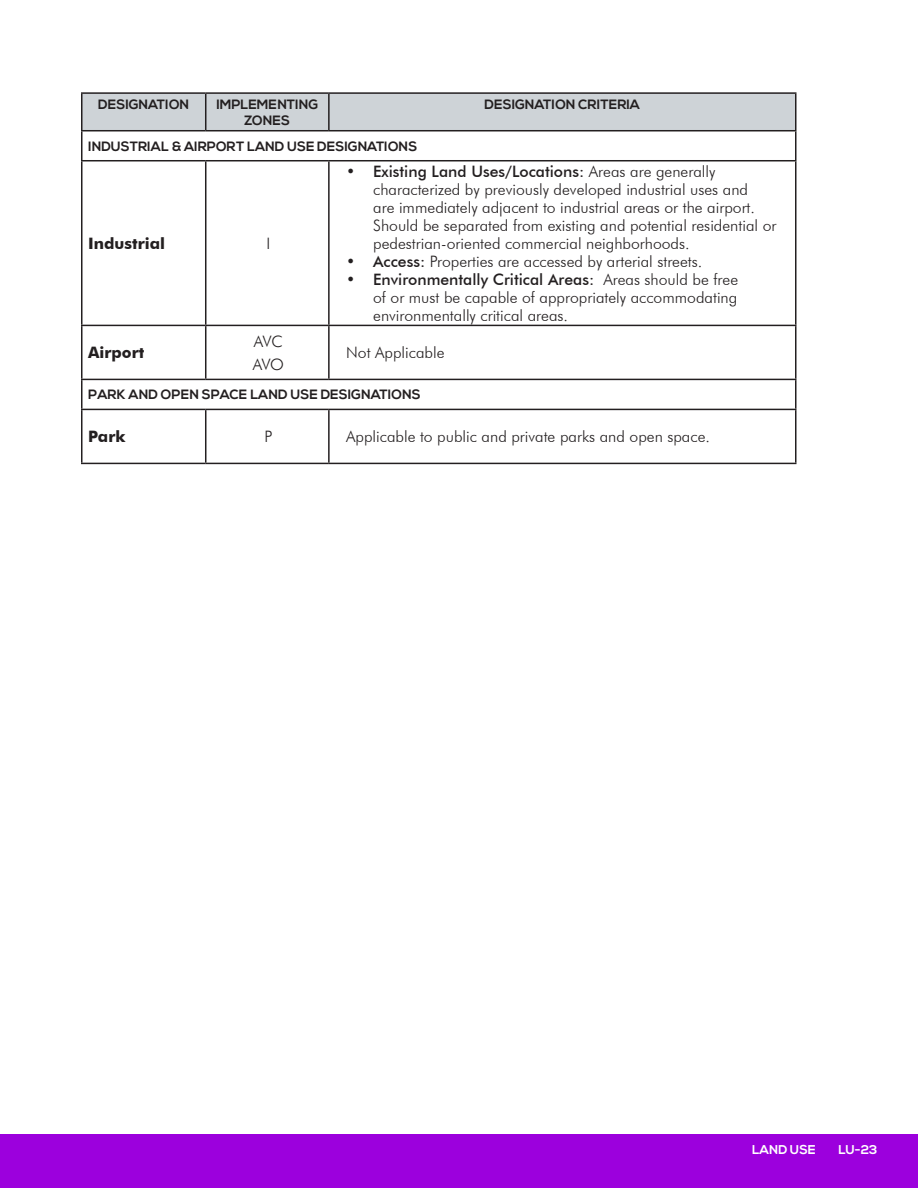
<style>
.page{position:relative;width:918px;height:1188px;background:#fff}
.page>*{position:absolute;margin:0;border:0;box-sizing:border-box;transform-origin:0 0}
.CellBodyC{font:300 15.75px/18px "Futura BT";color:#231f20}
.CellPol_No{font:700 15.75px "Futura BT";color:#231f20}
.CellBody{font:300 15.75px "Futura BT";letter-spacing:-.015em;color:#231f20}
.CellTitle{font:700 13.5px/15.6px "Nexa";color:#231f20;text-align:center}
.t1{font:700 12.75px "Nexa";color:#fff}
.s1{font-weight:500}
</style>
<div class="page">
<div style="left:0;top:1134px;width:918px;height:54px;background:#9c00dd"></div>
<hr style="left:81px;top:92px;width:125px;height:2px;background:#231f20">
<hr style="left:206px;top:92px;width:123px;height:2px;background:#231f20">
<hr style="left:329px;top:92px;width:468px;height:2px;background:#231f20">
<hr style="left:329px;top:130px;width:468px;height:1px;background:#231f20">
<svg style="left:81px;top:93px;width:715px;height:67px"></svg>
<hr style="left:81px;top:160px;width:125px;height:1px;background:#231f20">
<hr style="left:81px;top:161px;width:1px;height:164px;background:#231f20">
<hr style="left:206px;top:160px;width:123px;height:1px;background:#231f20">
<hr style="left:205px;top:161px;width:1px;height:164px;background:#231f20">
<hr style="left:329px;top:160px;width:468px;height:1px;background:#231f20">
<hr style="left:328px;top:161px;width:2px;height:164px;background:#231f20">
<hr style="left:795px;top:161px;width:1px;height:164px;background:#231f20">
<hr style="left:81px;top:325px;width:125px;height:1px;background:#231f20">
<hr style="left:81px;top:326px;width:1px;height:53px;background:#231f20">
<hr style="left:206px;top:325px;width:123px;height:1px;background:#231f20">
<hr style="left:205px;top:326px;width:1px;height:53px;background:#231f20">
<hr style="left:329px;top:325px;width:468px;height:1px;background:#231f20">
<hr style="left:328px;top:326px;width:2px;height:53px;background:#231f20">
<hr style="left:795px;top:326px;width:1px;height:53px;background:#231f20">
<hr style="left:81px;top:379px;width:125px;height:1px;background:#231f20">
<svg style="left:81px;top:380px;width:1px;height:29px"></svg>
<hr style="left:206px;top:379px;width:123px;height:1px;background:#231f20">
<hr style="left:329px;top:379px;width:468px;height:1px;background:#231f20">
<svg style="left:795px;top:380px;width:1px;height:29px"></svg>
<hr style="left:81px;top:409px;width:125px;height:1px;background:#231f20">
<hr style="left:81px;top:410px;width:1px;height:53px;background:#231f20">
<hr style="left:206px;top:409px;width:123px;height:1px;background:#231f20">
<hr style="left:205px;top:410px;width:1px;height:53px;background:#231f20">
<hr style="left:329px;top:409px;width:468px;height:1px;background:#231f20">
<hr style="left:328px;top:410px;width:2px;height:53px;background:#231f20">
<hr style="left:795px;top:410px;width:1px;height:53px;background:#231f20">
<hr style="left:81px;top:463px;width:125px;height:1px;background:#231f20">
<hr style="left:206px;top:463px;width:123px;height:1px;background:#231f20">
<hr style="left:329px;top:463px;width:468px;height:1px;background:#231f20">
<p class="CellTitle" style="left:98px;top:97px;width:93px">DESIGNATION</p>
<p class="CellTitle" style="left:216px;top:97px;width:103px">IMPLEMENTING<br>ZONES</p>
<p class="CellTitle" style="left:485px;top:97px;width:157px">DESIGNATION CRITERIA</p>
<p class="CellTitle" style="left:88px;top:139px;width:331px">INDUSTRIAL &amp; AIRPORT LAND USE DESIGNATIONS</p>
<p class="CellPol_No" style="left:88px;top:234px;width:78px">Industrial</p>
<p class="CellBody" style="left:266px;top:234px;width:5px">I</p>
<p class="CellBodyC" style="left:373px;top:162px;width:405px;text-indent:-27px"><span class="s1">• Existing Land Uses/Locations:</span> Areas are generally characterized by previously developed industrial uses and<br>are immediately adjacent to industrial areas or the airport.<br>Should be separated from existing and potential residential or pedestrian-oriented commercial neighborhoods.</p>
<p class="CellBodyC" style="left:346px;top:252px;width:358px"><span class="s1">• Access:</span> Properties are accessed by arterial streets.</p>
<p class="CellBodyC" style="left:373px;top:270px;width:366px;text-align:justify;text-indent:-27px"><span class="s1">• Environmentally Critical Areas:</span> Areas should be free of or must be capable of appropriately accommodating environmentally critical areas.</p>
<p class="CellBody" style="left:254px;top:332px;width:31px">AVC</p>
<p class="CellBody" style="left:253px;top:354px;width:33px">AVO</p>
<p class="CellBodyC" style="left:346px;top:344px;width:100px">Not Applicable</p>
<p class="CellTitle" style="left:88px;top:388px;width:334px">PARK AND OPEN SPACE LAND USE DESIGNATIONS</p>
<p class="CellPol_No" style="left:88px;top:427px;width:39px">Park</p>
<p class="CellBody" style="left:264px;top:427px;width:9px">P</p>
<p class="CellBodyC" style="left:346px;top:428px;width:365px">Applicable to public and private parks and open space.</p>
<p class="CellPol_No" style="left:88px;top:343px;width:58px">Airport</p>
<p class="t1" style="left:752px;top:1142px;width:18px">LAND</p>
<p class="t1" style="left:790px;top:1142px;width:19px">USE</p>
<p class="t1" style="left:838px;top:1142px;width:40px">LU-23</p>
</div>
